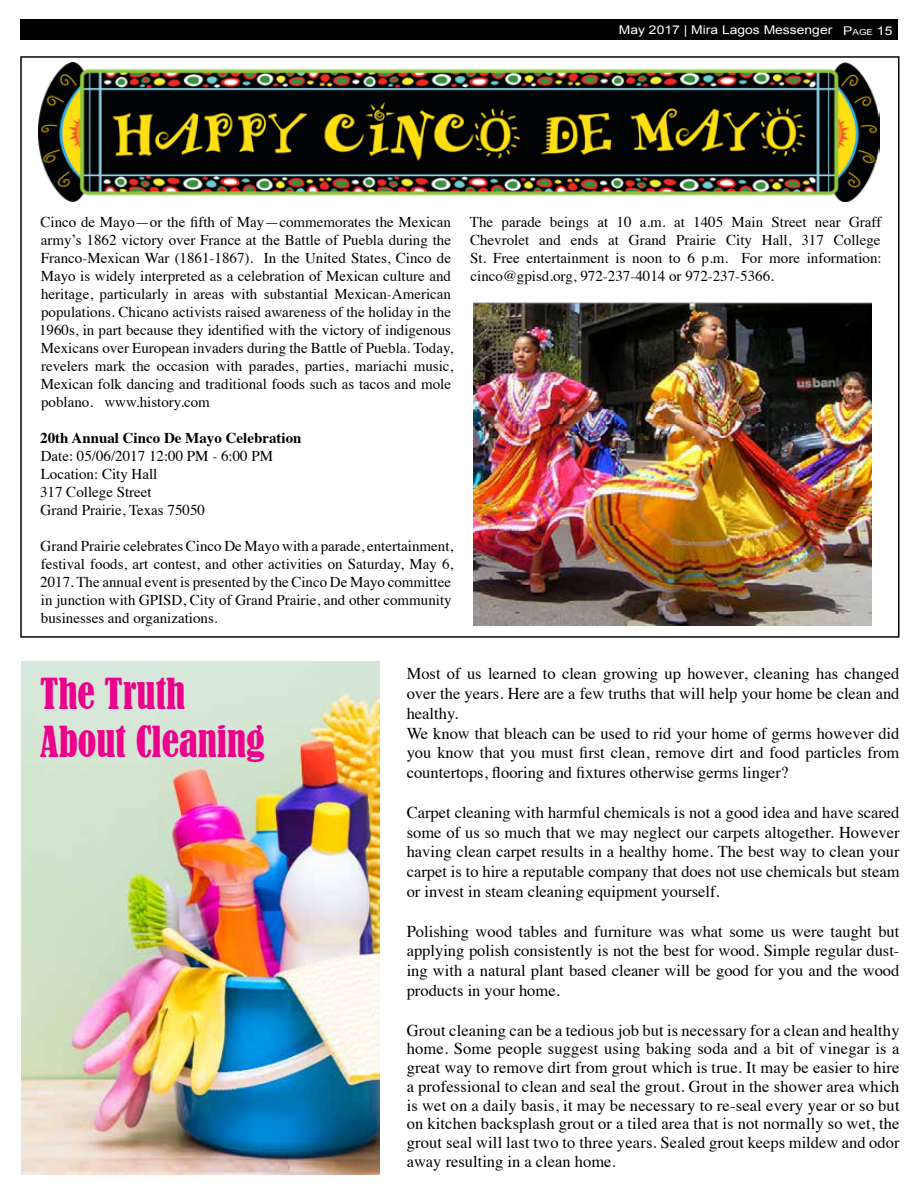
<style>
.page{position:relative;width:918px;height:1188px;background:#fff}
.page>*{position:absolute;margin:0;border:0;box-sizing:border-box;transform-origin:0 0}
.t1{font:condensed 40.05px/48px "Bernard";color:#ec008c}
.t2{font:16.5px/19.8px "Times";color:#000;text-align:justify}
.t3{font:15px/18px "Times";color:#000}
.t4{font:700 15px "Times";color:#000}
.t5{font:12px "Arial";color:#fff;scale:1.16 1}
.s1{font-style:inherit}
</style>
<div class="page">
<div style="left:20px;top:20px;width:878px;height:20px;background:#000"></div>
<img style="left:22px;top:662px;width:358px;height:512px">
<img style="left:20px;top:56px;width:880px;height:582px">
<p class="t5" style="left:619px;top:22px;width:237px">May 2017 | Mira Lagos Messenger <span class="s1">P</span><sub>age</sub> <span class="s1">15</span></p>
<p class="t3" style="left:39px;top:212px;width:416px">Cinco de Mayo—or the fifth of May—commemorates the Mexican army’s 1862 victory over France at the Battle of Puebla during the Franco-Mexican War (1861-1867). In the United States, Cinco de Mayo is widely interpreted as a celebration of Mexican culture and heritage, particularly in areas with substantial Mexican-American populations. Chicano activists raised awareness of the holiday in the 1960s, in part because they identified with the victory of indigenous Mexicans over European invaders during the Battle of Puebla. Today, revelers mark the occasion with parades, parties, mariachi music, Mexican folk dancing and traditional foods such as tacos and mole poblano. www.history.com</p>
<p class="t4" style="left:40px;top:424px;width:263px">20th Annual Cinco De Mayo Celebration</p>
<p class="t3" style="left:40px;top:446px;width:235px">Date: 05/06/2017 12:00 PM - 6:00 PM<br>Location: City Hall<br>317 College Street<br>Grand Prairie, Texas 75050</p>
<p class="t3" style="left:40px;top:536px;width:415px">Grand Prairie celebrates Cinco De Mayo with a parade, entertainment, festival foods, art contest, and other activities on Saturday, May 6, 2017. The annual event is presented by the Cinco De Mayo committee in junction with GPISD, City of Grand Prairie, and other community businesses and organizations.</p>
<p class="t3" style="left:470px;top:212px;width:413px;text-align:justify">The parade beings at 10 a.m. at 1405 Main Street near Graff Chevrolet and ends at Grand Prairie City Hall, 317 College St. Free entertainment is noon to 6 p.m. For more information: cinco@gpisd.org, 972-237-4014 or 972-237-5366.</p>
<h1 class="t1" style="left:40px;top:670px;width:226px">The Truth<br>About Cleaning</h1>
<p class="t2" style="left:407px;top:662px;width:494px;text-align:left">Most of us learned to clean growing up however, cleaning has changed over the years. Here are a few truths that will help your home be clean and healthy.<br>We know that bleach can be used to rid your home of germs however did you know that you must first clean, remove dirt and food particles from countertops, flooring and fixtures otherwise germs linger?</p>
<p class="t2" style="left:407px;top:801px;width:494px">Carpet cleaning with harmful chemicals is not a good idea and have scared some of us so much that we may neglect our carpets altogether. However having clean carpet results in a healthy home. The best way to clean your carpet is to hire a reputable company that does not use chemicals but steam or invest in steam cleaning equipment yourself.</p>
<p class="t2" style="left:407px;top:920px;width:494px">Polishing wood tables and furniture was what some us were taught but applying polish consistently is not the best for wood. Simple regular dust&shy;ing with a natural plant based cleaner will be good for you and the wood products in your home.</p>
<p class="t2" style="left:407px;top:1019px;width:494px;line-height:18.8px">Grout cleaning can be a tedious job but is necessary for a clean and healthy home. Some people suggest using baking soda and a bit of vinegar is a great way to remove dirt from grout which is true. It may be easier to hire a professional to clean and seal the grout. Grout in the shower area which is wet on a daily basis, it may be necessary to re-seal every year or so but on kitchen backsplash grout or a tiled area that is not normally so wet, the grout seal will last two to three years. Sealed grout keeps mildew and odor away resulting in a clean home.</p>
</div>
